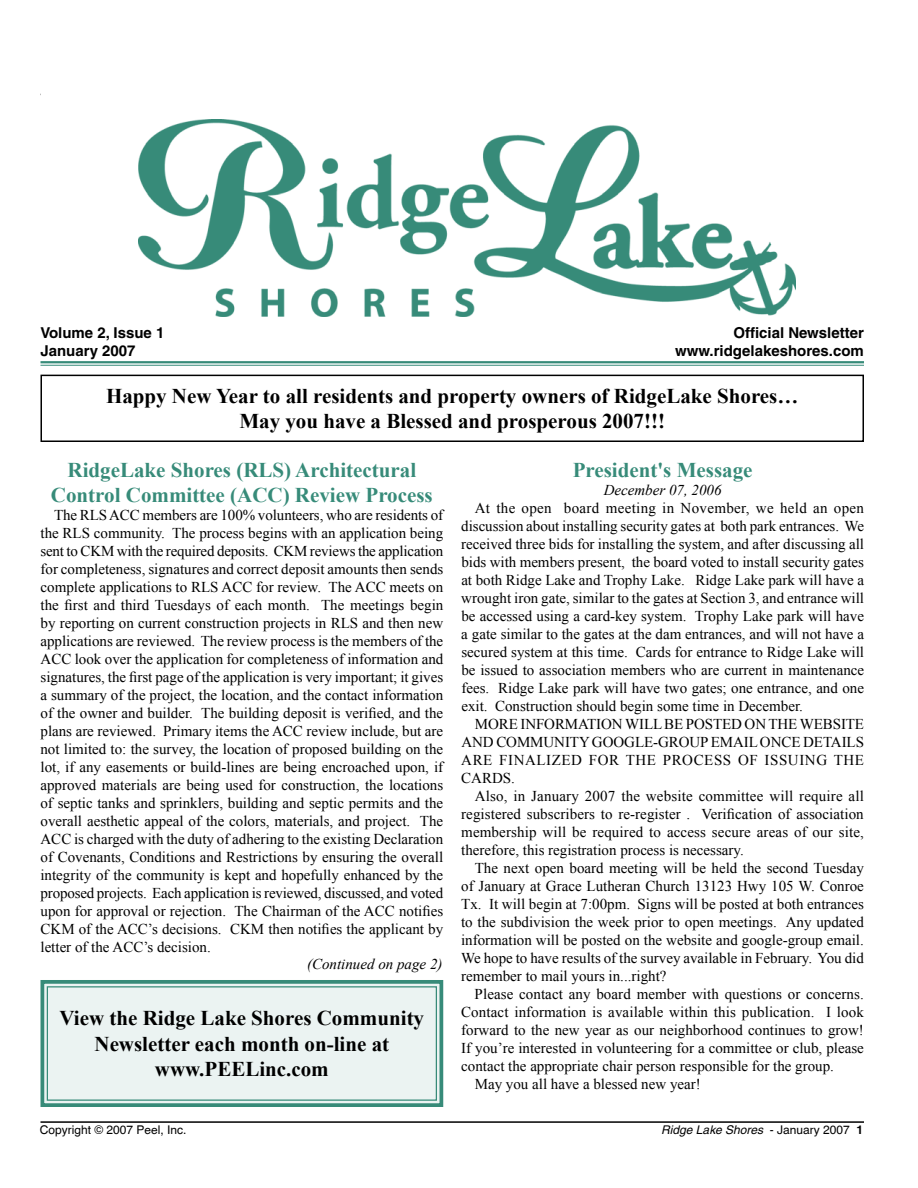
<style>
.page{position:relative;width:918px;height:1188px;background:#fff}
.page>*{position:absolute;margin:0;border:0;box-sizing:border-box;transform-origin:0 0}
.t1{font:700 21px/25.2px "Times New Roman";color:#000;text-align:center}
.t2{font:700 21px/25.2px "Times New Roman";color:#378b79;text-align:center}
.t3{font:15px/18px "Times New Roman";color:#000;text-align:justify}
.t4{font:700 15px "Helvetica";color:#000}
.t5{font:italic 15px "Times New Roman";color:#000}
.t6{font:italic 12px "Helvetica";color:#000}
.t7{font:12px "Helvetica";color:#000}
.s1{font-style:normal}
</style>
<div class="page">
<hr style="left:40px;top:1121px;width:824px;height:2px;background:#000">
<hr style="left:40px;top:361px;width:824px;height:2px;background:#378b79">
<hr style="left:40px;top:365px;width:824px;height:1px;background:#378b79">
<svg style="left:40px;top:980px;width:404px;height:127px;background:#ddeae8"></svg>
<div style="left:47px;top:986px;width:390px;height:115px;border:1px solid #378b79"></div>
<img style="left:139px;top:120px;width:657px;height:196px">
<div style="left:40px;top:375px;width:824px;height:67px;border:2px solid #000"></div>
<p class="t4" style="left:40px;top:324px;width:121px">Volume 2, Issue 1</p>
<p class="t4" style="left:733px;top:324px;width:132px">Official Newsletter</p>
<p class="t4" style="left:40px;top:342px;width:97px">January 2007</p>
<p class="t4" style="left:675px;top:342px;width:190px">www.ridgelakeshores.com</p>
<h1 class="t1" style="left:106px;top:383px;width:694px">Happy New Year to all residents and property owners of RidgeLake Shores…<br>May you have a Blessed and prosperous 2007!!!</h1>
<h1 class="t2" style="left:573px;top:457px;width:181px">President's Message</h1>
<p class="t5" style="left:604px;top:480px;width:119px">December 07, 2006</p>
<p class="t3" style="left:461px;top:499px;width:404px;text-indent:13px">At the open board meeting in November, we held an open discussion about installing security gates at both park entrances. We received three bids for installing the system, and after discussing all bids with members present, the board voted to install security gates at both Ridge Lake and Trophy Lake. Ridge Lake park will have a wrought iron gate, similar to the gates at Section 3, and entrance will be accessed using a card-key system. Trophy Lake park will have a gate similar to the gates at the dam entrances, and will not have a secured system at this time. Cards for entrance to Ridge Lake will be issued to association members who are current in maintenance fees. Ridge Lake park will have two gates; one entrance, and one exit. Construction should begin some time in December.</p>
<p class="t3" style="left:461px;top:715px;width:404px;text-indent:14px">MORE INFORMATION WILLBE POSTED ON THE WEBSITE AND COMMUNITYGOOGLE-GROUPEMAILONCE DETAILS ARE FINALIZED FOR THE PROCESS OF ISSUING THE CARDS.</p>
<p class="t3" style="left:461px;top:787px;width:404px;text-indent:14px">Also, in January 2007 the website committee will require all registered subscribers to re-register . Verification of association membership will be required to access secure areas of our site, therefore, this registration process is necessary.</p>
<p class="t3" style="left:461px;top:859px;width:404px;text-indent:14px">The next open board meeting will be held the second Tuesday of January at Grace Lutheran Church 13123 Hwy 105 W. Conroe Tx. It will begin at 7:00pm. Signs will be posted at both entrances to the subdivision the week prior to open meetings. Any updated information will be posted on the website and google-group email.<br>We hope to have results of the survey available in February. You did remember to mail yours in...right?</p>
<p class="t3" style="left:475px;top:985px;width:391px">Please contact any board member with questions or concerns.</p>
<p class="t3" style="left:461px;top:1003px;width:404px">Contact information is available within this publication. I look</p>
<p class="t3" style="left:461px;top:1021px;width:404px">forward to the new year as our neighborhood continues to grow!</p>
<p class="t3" style="left:461px;top:1039px;width:404px">If you’re interested in volunteering for a committee or club, please</p>
<p class="t3" style="left:461px;top:1057px;width:374px">contact the appropriate chair person responsible for the group.</p>
<p class="t3" style="left:475px;top:1075px;width:228px">May you all have a blessed new year!</p>
<h1 class="t2" style="left:51px;top:457px;width:383px">RidgeLake Shores (RLS) Architectural<br>Control Committee (ACC) Review Process</h1>
<p class="t3" style="left:40px;top:506px;width:404px;text-indent:14px">The RLSACC members are 100% volunteers, who are residents of the RLS community. The process begins with an application being sent to CKM with the required deposits. CKM reviews the application for completeness, signatures and correct deposit amounts then sends complete applications to RLS ACC for review. The ACC meets on the first and third Tuesdays of each month. The meetings begin by reporting on current construction projects in RLS and then new applications are reviewed. The review process is the members of the ACC look over the application for completeness of information and signatures, the first page of the application is very important; it gives a summary of the project, the location, and the contact information of the owner and builder. The building deposit is verified, and the plans are reviewed. Primary items the ACC review include, but are not limited to: the survey, the location of proposed building on the lot, if any easements or build-lines are being encroached upon, if approved materials are being used for construction, the locations of septic tanks and sprinklers, building and septic permits and the overall aesthetic appeal of the colors, materials, and project. The ACC is charged with the duty of adhering to the existing Declaration of Covenants, Conditions and Restrictions by ensuring the overall integrity of the community is kept and hopefully enhanced by the proposed projects. Each application is reviewed, discussed, and voted upon for approval or rejection. The Chairman of the ACC notifies CKM of the ACC’s decisions. CKM then notifies the applicant by letter of the ACC’s decision.</p>
<p class="t5" style="left:307px;top:954px;width:137px">(Continued on page 2)</p>
<h1 class="t1" style="left:60px;top:1005px;width:366px">View the Ridge Lake Shores Community<br>Newsletter each month on-line at www.PEELinc.com</h1>
<p class="t7" style="left:40px;top:1122px;width:148px">Copyright © 2007 Peel, Inc.</p>
<p class="t6" style="left:661px;top:1123px;width:190px">Ridge Lake Shores <span class="s1">- January 2007</span></p>
</div>
